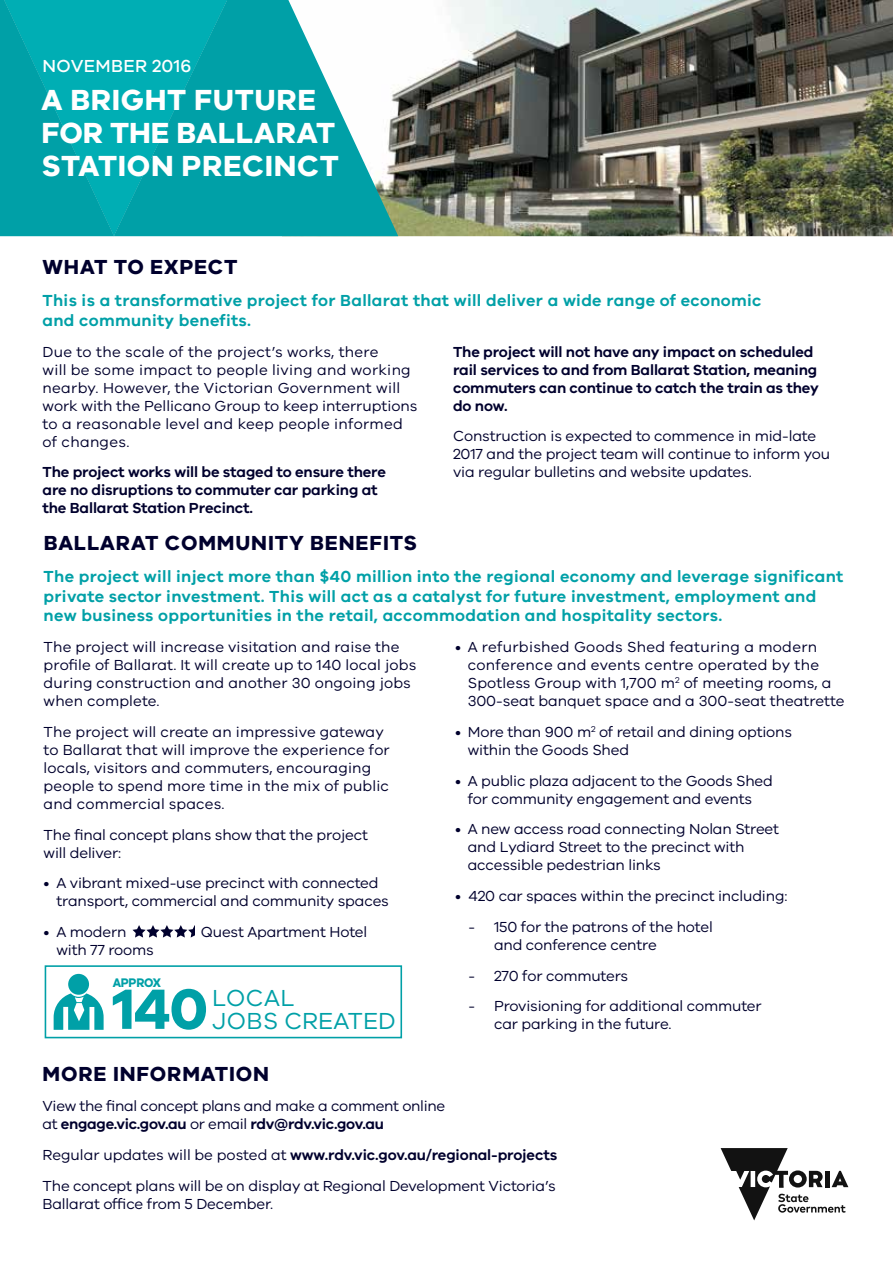
<style>
.page{position:relative;width:893px;height:1263px;background:#fff}
.page>*{position:absolute;margin:0;border:0;box-sizing:border-box;transform-origin:0 0}
.t1{font:700 58.5px "VIC";color:#00a0a7}
.t2{font:700 30px/33px "VIC";letter-spacing:.02em;color:#fff}
.t3{font:24px/23.5px "VIC";color:#00a0a7}
.t4{font:700 21px "VIC";letter-spacing:.04em;color:#00002d}
.t5{font:500 18px "VIC";letter-spacing:.02em;color:#fff}
.t6{font:600 16.5px/19.5px "VIC";letter-spacing:.02em;color:#00a0a7}
.t7{font:15px/18px "VIC";letter-spacing:-.01em;color:#00002d}
.t8{font:15px/18px "VIC";letter-spacing:.01em;color:#00002d}
.t9{font:600 15px/18px "VIC";letter-spacing:-.01em;color:#00002d}
.t10{font:15px/18px "VIC";letter-spacing:.02em;color:#00002d}
.t11{font:700 12.9px "VIC";letter-spacing:-.02em;color:#00a0a7;scale:.93 1}
.s1{font-weight:600}
</style>
<div class="page">
<svg style="left:133px;top:925px;width:62px;height:12px"></svg>
<img style="left:398px;top:0;width:495px;height:236px">
<svg style="left:114px;top:0;width:284px;height:236px;fill:#00a0a7"></svg>
<svg style="left:0;top:0;width:114px;height:236px;background:#00a6ad"></svg>
<svg style="left:721px;top:1148px;width:127px;height:72px"></svg>
<div style="left:45px;top:965px;width:357px;height:73px;background:#fff;border:2px solid #00a0a7"></div>
<div style="left:68px;top:974px;width:21px;height:21px;background:#00a0a7;border-radius:50%"></div>
<svg style="left:54px;top:993px;width:50px;height:37px"></svg>
<p class="t5" style="left:43px;top:55px;width:150px">NOVEMBER 2016</p>
<h2 class="t2" style="left:42px;top:82px;width:299px">A BRIGHT FUTURE<br>FOR THE BALLARAT<br>STATION PRECINCT</h2>
<h3 class="t4" style="left:43px;top:254px;width:197px">WHAT TO EXPECT</h3>
<p class="t6" style="left:43px;top:290px;width:720px">This is a transformative project for Ballarat that will deliver a wide range of economic and community benefits.</p>
<p class="t10" style="left:43px;top:342px;width:376px">Due to the scale of the project’s works, there<br>will be some impact to people living and working nearby. However, the Victorian Government will work with the Pellicano Group to keep interruptions to a reasonable level and keep people informed of changes.</p>
<p class="t9" style="left:43px;top:463px;width:345px">The project works will be staged to ensure there are no disruptions to commuter car parking at the Ballarat Station Precinct.</p>
<p class="t9" style="left:453px;top:342px;width:367px">The project will not have any impact on scheduled rail services to and from Ballarat Station, meaning commuters can continue to catch the train as they do now.</p>
<p class="t7" style="left:453px;top:427px;width:379px">Construction is expected to commence in mid-late<br>2017 and the project team will continue to inform you via regular bulletins and website updates.</p>
<h3 class="t4" style="left:44px;top:530px;width:375px">BALLARAT COMMUNITY BENEFITS</h3>
<p class="t6" style="left:44px;top:566px;width:801px">The project will inject more than $40 million into the regional economy and leverage significant private sector investment. This will act as a catalyst for future investment, employment and new business opportunities in the retail, accommodation and hospitality sectors.</p>
<p class="t8" style="left:44px;top:638px;width:374px">The project will increase visitation and raise the profile of Ballarat. It will create up to 140 local jobs during construction and another 30 ongoing jobs when complete.</p>
<p class="t8" style="left:44px;top:722px;width:348px">The project will create an impressive gateway to Ballarat that will improve the experience for locals, visitors and commuters, encouraging people to spend more time in the mix of public and commercial spaces.</p>
<p class="t7" style="left:44px;top:825px;width:326px">The final concept plans show that the project will deliver:</p>
<p class="t7" style="left:56px;top:874px;width:334px;text-indent:-13px">• A vibrant mixed-use precinct with connected transport, commercial and community spaces</p>
<p class="t7" style="left:44px;top:923px;width:84px">• A modern</p>
<p class="t7" style="left:201px;top:923px;width:168px">Quest Apartment Hotel</p>
<p class="t7" style="left:56px;top:941px;width:99px">with 77 rooms</p>
<p class="t8" style="left:468px;top:637px;width:378px;text-indent:-13px">• A refurbished Goods Shed featuring a modern conference and events centre operated by the Spotless Group with 1,700 m<sup>2</sup> of meeting rooms, a 300-seat banquet space and a 300-seat theatrette</p>
<p class="t7" style="left:468px;top:722px;width:326px;text-indent:-13px">• More than 900 m<sup>2</sup> of retail and dining options within the Goods Shed</p>
<p class="t7" style="left:455px;top:771px;width:319px;text-align:center">• A public plaza adjacent to the Goods Shed for community engagement and events</p>
<p class="t7" style="left:468px;top:820px;width:313px;text-indent:-13px">• A new access road connecting Nolan Street and Lydiard Street to the precinct with accessible pedestrian links</p>
<p class="t7" style="left:455px;top:887px;width:334px">• 420 car spaces within the precinct including:</p>
<p class="t7" style="left:494px;top:917px;width:220px;text-indent:-26px">- 150 for the patrons of the hotel and conference centre</p>
<p class="t7" style="left:469px;top:966px;width:161px">- 270 for commuters</p>
<p class="t7" style="left:494px;top:997px;width:269px;text-indent:-26px">- Provisioning for additional commuter car parking in the future.</p>
<p class="t11" style="left:113px;top:974px;width:53px">APPROX</p>
<h1 class="t1" style="left:113px;top:973px;width:97px">140</h1>
<h3 class="t3" style="left:212px;top:985px;width:185px">LOCAL<br>JOBS CREATED</h3>
<h3 class="t4" style="left:43px;top:1060px;width:228px">MORE INFORMATION</h3>
<p class="t7" style="left:43px;top:1097px;width:404px">View the final concept plans and make a comment online at <span class="s1">engage.vic.gov.au</span> or email <span class="s1">rdv@rdv.vic.gov.au</span></p>
<p class="t7" style="left:43px;top:1139px;width:516px;line-height:30.8px">Regular updates will be posted at <span class="s1">www.rdv.vic.gov.au/regional-projects<br></span>The concept plans will be on display at Regional Development Victoria’s</p>
<p class="t7" style="left:43px;top:1194px;width:232px">Ballarat office from 5 December.</p>
</div>
